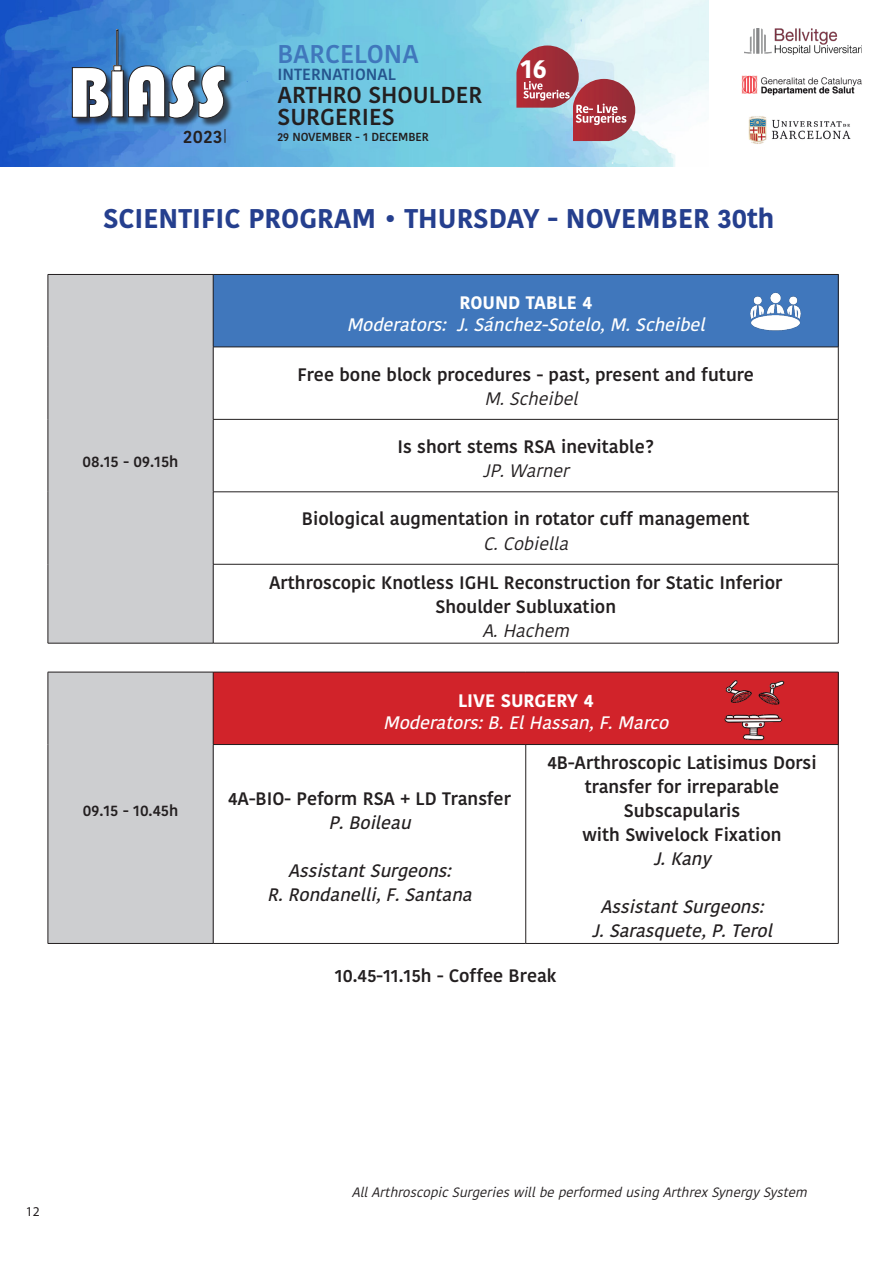
<style>
.page{position:relative;width:893px;height:1263px;background:#fff}
.page>*{position:absolute;margin:0;border:0;box-sizing:border-box;transform-origin:0 0}
.t1{font:700 27px "Kohinoor Telugu";color:#253f8e}
.t2{font:700 26.4px "Kohinoor Telugu";color:#fff}
.t3{font:600 25.65px "Kohinoor Telugu";color:#4077bc}
.t4{font:600 22.95px/22.4px "Kohinoor Telugu";color:#231f20}
.t5{font:600 18.3px "Kohinoor Telugu";color:#231f20}
.t6{font:600 18px/24px "Kohinoor Telugu";color:#231f20;text-align:center}
.t7{font:italic 500 18px "Kohinoor Telugu";color:#231f20}
.t8{font:italic 500 18px "Kohinoor Telugu";color:#fff}
.t9{font:italic 18px "Kohinoor Telugu";color:#231f20}
.t10{font:700 18px "Kohinoor Telugu";color:#fff}
.t11{font:600 16.05px "Kohinoor Telugu";color:#25558e}
.t12{font:600 15.45px "Kohinoor Telugu";color:#231f20}
.t13{font:italic 13.5px "Kohinoor Telugu";color:#231f20}
.t14{font:13.5px "Myriad Pro";color:#231f20}
.t15{font:600 11.7px "Kohinoor Telugu";letter-spacing:-.01em;color:#231f20}
</style>
<div class="page">
<img style="left:0;top:0;width:709px;height:167px">
<img style="left:748px;top:116px;width:103px;height:28px">
<img style="left:745px;top:29px;width:117px;height:25px">
<img style="left:741px;top:75px;width:121px;height:21px">
<div style="left:73px;top:31px;width:101px;height:96px;background:#231f20;opacity:.75"></div>
<div style="left:117px;top:30px;width:1px;height:42px;border:1px solid #231f20"></div>
<svg style="left:72px;top:66px;width:49px;height:51px"></svg>
<div style="left:170px;top:67px;width:34px;height:60px;background:#231f20;opacity:.75"></div>
<div style="left:200px;top:67px;width:34px;height:60px;background:#231f20;opacity:.75"></div>
<svg style="left:128px;top:66px;width:97px;height:52px"></svg>
<svg style="left:225px;top:129px;width:1px;height:14px"></svg>
<svg style="left:516px;top:45px;width:119px;height:96px;background:#b08590"></svg>
<div style="left:48px;top:274px;width:165px;height:369px;background:#cdced0"></div>
<div style="left:213px;top:274px;width:625px;height:73px;background:#4077bc"></div>
<hr style="left:48px;top:274px;width:165px;height:1px;background:#231f20">
<hr style="left:48px;top:275px;width:1px;height:72px;background:#231f20">
<hr style="left:48px;top:347px;width:1px;height:72px;background:#231f20">
<hr style="left:48px;top:419px;width:1px;height:73px;background:#231f20">
<hr style="left:48px;top:492px;width:1px;height:72px;background:#231f20">
<hr style="left:48px;top:564px;width:1px;height:79px;background:#231f20">
<hr style="left:48px;top:643px;width:165px;height:1px;background:#231f20">
<hr style="left:213px;top:492px;width:1px;height:72px;background:#231f20">
<hr style="left:838px;top:492px;width:1px;height:72px;background:#231f20">
<hr style="left:213px;top:564px;width:625px;height:1px;background:#231f20">
<hr style="left:213px;top:564px;width:1px;height:79px;background:#231f20">
<hr style="left:838px;top:564px;width:1px;height:79px;background:#231f20">
<hr style="left:213px;top:643px;width:625px;height:1px;background:#231f20">
<hr style="left:213px;top:274px;width:625px;height:1px;background:#231f20">
<hr style="left:213px;top:275px;width:1px;height:72px;background:#231f20">
<hr style="left:838px;top:275px;width:1px;height:72px;background:#231f20">
<hr style="left:213px;top:347px;width:625px;height:1px;background:#231f20">
<hr style="left:213px;top:347px;width:1px;height:72px;background:#231f20">
<hr style="left:838px;top:347px;width:1px;height:72px;background:#231f20">
<hr style="left:213px;top:419px;width:625px;height:1px;background:#231f20">
<hr style="left:213px;top:420px;width:1px;height:72px;background:#231f20">
<hr style="left:838px;top:420px;width:1px;height:72px;background:#231f20">
<hr style="left:213px;top:492px;width:625px;height:1px;background:#231f20">
<div style="left:48px;top:672px;width:165px;height:271px;background:#cdced0"></div>
<div style="left:213px;top:672px;width:625px;height:72px;background:#d1232a"></div>
<hr style="left:213px;top:672px;width:313px;height:1px;background:#231f20">
<hr style="left:526px;top:672px;width:312px;height:1px;background:#231f20">
<hr style="left:838px;top:672px;width:1px;height:72px;background:#231f20">
<hr style="left:213px;top:744px;width:313px;height:1px;background:#231f20">
<hr style="left:526px;top:744px;width:312px;height:1px;background:#231f20">
<hr style="left:525px;top:745px;width:1px;height:198px;background:#231f20">
<hr style="left:838px;top:745px;width:1px;height:198px;background:#231f20">
<hr style="left:213px;top:943px;width:313px;height:1px;background:#231f20">
<hr style="left:526px;top:943px;width:312px;height:1px;background:#231f20">
<hr style="left:48px;top:672px;width:165px;height:1px;background:#231f20">
<hr style="left:48px;top:672px;width:1px;height:72px;background:#231f20">
<hr style="left:213px;top:672px;width:1px;height:72px;background:#231f20">
<hr style="left:48px;top:744px;width:1px;height:199px;background:#231f20">
<hr style="left:213px;top:745px;width:1px;height:198px;background:#231f20">
<hr style="left:48px;top:943px;width:165px;height:1px;background:#231f20">
<img style="left:724px;top:680px;width:61px;height:61px">
<img style="left:750px;top:292px;width:51px;height:39px">
<h3 class="t3" style="left:278px;top:39px;width:143px">BARCELONA</h3>
<p class="t11" style="left:278px;top:65px;width:120px">INTERNATIONAL</p>
<p class="t4" style="left:278px;top:84px;width:206px">ARTHRO SHOULDER<br>SURGERIES</p>
<p class="t5" style="left:183px;top:126px;width:41px">2023</p>
<p class="t15" style="left:278px;top:130px;width:153px">29 NOVEMBER - 1 DECEMBER</p>
<h2 class="t2" style="left:520px;top:53px;width:28px">16</h2>
<p class="t1" style="left:103px;top:203px;width:673px">SCIENTIFIC PROGRAM • THURSDAY - NOVEMBER 30th</p>
<p class="t12" style="left:83px;top:453px;width:97px">08.15 - 09.15h</p>
<p class="t12" style="left:83px;top:801px;width:97px">09.15 - 10.45h</p>
<p class="t10" style="left:459px;top:292px;width:134px">ROUND TABLE 4</p>
<p class="t8" style="left:347px;top:315px;width:367px">Moderators: J.Sánchez-Sotelo,M.Scheibel</p>
<p class="t6" style="left:297px;top:362px;width:458px">Free bone block procedures - past, present and future</p>
<p class="t9" style="left:485px;top:388px;width:101px">M.Scheibel</p>
<p class="t6" style="left:397px;top:435px;width:258px">Is short stems RSA inevitable?</p>
<p class="t9" style="left:483px;top:460px;width:94px">JP.Warner</p>
<p class="t6" style="left:302px;top:507px;width:449px">Biological augmentation in rotator cuff management</p>
<p class="t9" style="left:483px;top:533px;width:93px">C.Cobiella</p>
<p class="t6" style="left:269px;top:571px;width:515px">Arthroscopic Knotless IGHL Reconstruction for Static Inferior</p>
<p class="t6" style="left:435px;top:595px;width:182px">Shoulder Subluxation</p>
<p class="t9" style="left:483px;top:620px;width:94px">A.Hachem</p>
<p class="t10" style="left:458px;top:690px;width:137px">LIVE SURGERY 4</p>
<p class="t8" style="left:383px;top:712px;width:294px">Moderators:B.ElHassan,F.Marco</p>
<p class="t6" style="left:228px;top:787px;width:284px">4A-BIO- Peform RSA + LD Transfer</p>
<p class="t7" style="left:328px;top:813px;width:91px">P.Boileau</p>
<p class="t7" style="left:288px;top:861px;width:171px">AssistantSurgeons:</p>
<p class="t7" style="left:267px;top:885px;width:213px">R.Rondanelli,F.Santana</p>
<p class="t6" style="left:547px;top:751px;width:271px">4B-Arthroscopic Latisimus Dorsi transfer for irreparable</p>
<p class="t6" style="left:624px;top:799px;width:118px">Subscapularis</p>
<p class="t6" style="left:582px;top:823px;width:200px">with Swivelock Fixation</p>
<p class="t7" style="left:653px;top:849px;width:66px">J.Kany</p>
<p class="t7" style="left:601px;top:897px;width:171px">AssistantSurgeons:</p>
<p class="t7" style="left:592px;top:921px;width:188px">J.Sarasquete,P.Terol</p>
<p class="t6" style="left:335px;top:964px;width:223px">10.45-11.15h - Coffee Break</p>
<p class="t14" style="left:26px;top:1203px;width:15px">12</p>
<p class="t13" style="left:352px;top:1185px;width:462px">AllArthroscopicSurgerieswillbeperformedusingArthrexSynergySystem</p>
</div>
